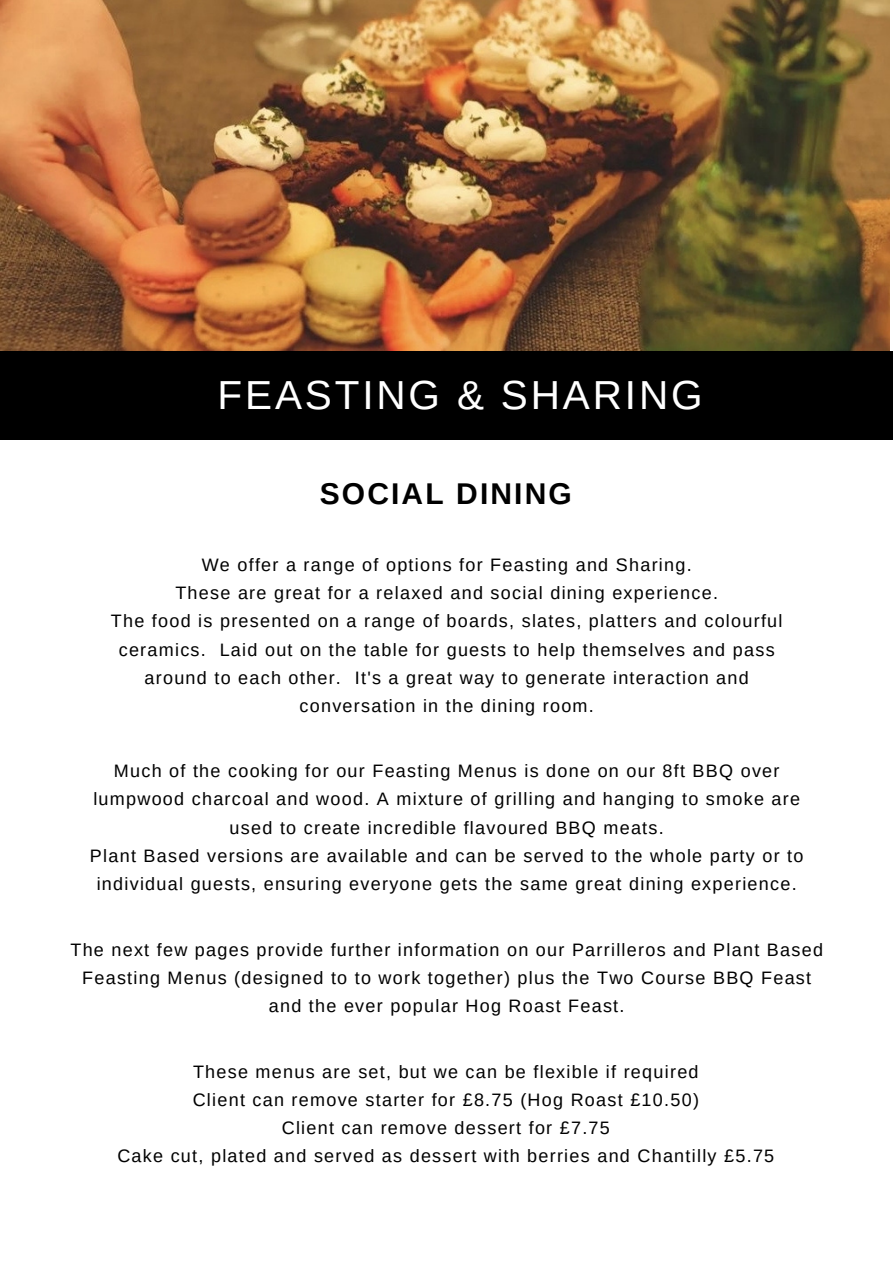
<style>
.page{position:relative;width:893px;height:1264px;background:#fff}
.page>*{position:absolute;margin:0;border:0;box-sizing:border-box;transform-origin:0 0}
.t1{font:40.5px "Arimo";letter-spacing:.07em;color:#fff}
.t2{font:700 30px "Arimo";letter-spacing:.07em;color:#000}
.t3{font:18px/28.2px "Arimo";letter-spacing:.07em;color:#000;text-align:center}
</style>
<div class="page">
<img style="left:0;top:0;width:889px;height:351px">
<div style="left:0;top:351px;width:892px;height:89px;background:#000"></div>
<h1 class="t1" style="left:217px;top:373px;width:486px">FEASTING &amp; SHARING</h1>
<p class="t2" style="left:320px;top:476px;width:253px">SOCIAL DINING</p>
<h2 class="t3" style="left:202px;top:551px;width:491px">We offer a range of options for Feasting and Sharing.</h2>
<p class="t3" style="left:175px;top:579px;width:544px">These are great for a relaxed and social dining experience.</p>
<p class="t3" style="left:111px;top:607px;width:673px">The food is presented on a range of boards, slates, platters and colourful ceramics. Laid out on the table for guests to help themselves and pass around to each other. It's a great way to generate interaction and conversation in the dining room.</p>
<p class="t3" style="left:93px;top:757px;width:708px">Much of the cooking for our Feasting Menus is done on our 8ft BBQ over lumpwood charcoal and wood. A mixture of grilling and hanging to smoke are used to create incredible flavoured BBQ meats.</p>
<p class="t3" style="left:90px;top:841px;width:715px">Plant Based versions are available and can be served to the whole party or to individual guests, ensuring everyone gets the same great dining experience.</p>
<p class="t3" style="left:70px;top:935px;width:754px">The next few pages provide further information on our Parrilleros and Plant Based<br>Feasting Menus (designed to to work together) plus the Two Course BBQ Feast and the ever popular Hog Roast Feast.</p>
<p class="t3" style="left:193px;top:1057px;width:507px">These menus are set, but we can be flexible if required</p>
<p class="t3" style="left:193px;top:1085px;width:507px">Client can remove starter for £8.75 (Hog Roast £10.50)</p>
<p class="t3" style="left:282px;top:1113px;width:329px">Client can remove dessert for £7.75</p>
<p class="t3" style="left:117px;top:1142px;width:658px">Cake cut, plated and served as dessert with berries and Chantilly £5.75</p>
</div>
